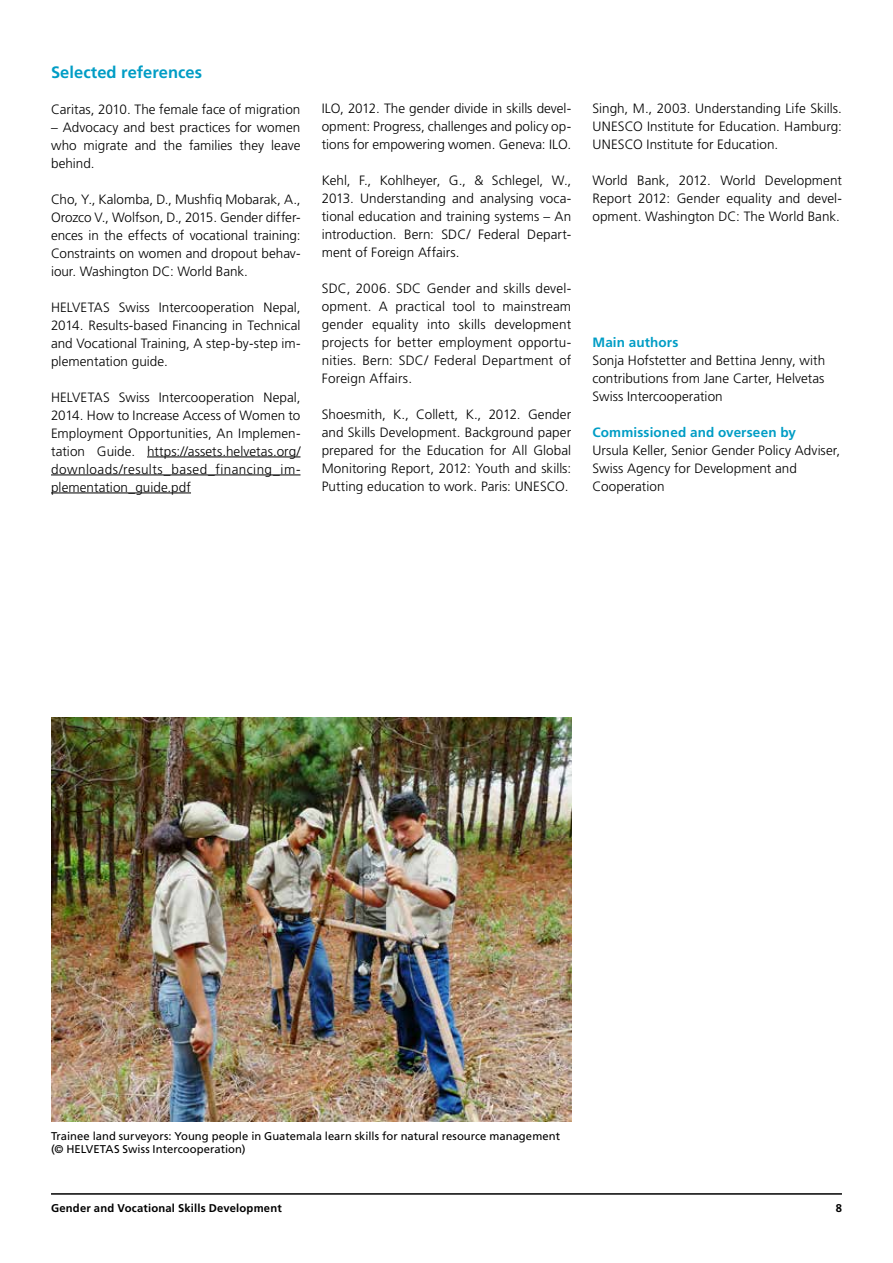
<style>
.page{position:relative;width:893px;height:1263px;background:#fff}
.page>*{position:absolute;margin:0;border:0;box-sizing:border-box;transform-origin:0 0}
.t1{font:700 16.5px "Frutiger LT Pro";letter-spacing:.005em;color:#009dc5}
.t2{font:300 13.5px/18px "Frutiger LT Pro";letter-spacing:.005em;color:#000;text-align:justify}
.t3{font:700 13.5px "Frutiger LT Pro";letter-spacing:.01em;color:#009dc5}
.t4{font:11.25px/13.5px "Frutiger LT Pro";letter-spacing:.005em;color:#000}
.t5{font:700 11.25px "Frutiger LT Pro";letter-spacing:.015em;color:#000}
</style>
<div class="page">
<hr style="left:51px;top:1193px;width:791px;height:2px;background:#000">
<hr style="left:147px;top:457px;width:153px;height:1px;background:#000">
<hr style="left:51px;top:475px;width:249px;height:1px;background:#000">
<hr style="left:51px;top:493px;width:140px;height:1px;background:#000">
<img style="left:51px;top:717px;width:520px;height:405px">
<p class="t1" style="left:51px;top:62px;width:153px">Selected references</p>
<p class="t2" style="left:51px;top:100px;width:251px">Caritas, 2010. The female face of migration</p>
<p class="t2" style="left:51px;top:118px;width:251px">– Advocacy and best practices for women who migrate and the families they leave behind.</p>
<p class="t2" style="left:51px;top:190px;width:251px">Cho, Y., Kalomba, D., Mushfiq Mobarak, A., Orozco V., Wolfson, D., 2015. Gender differ&shy;ences in the effects of vocational training:<br>Constraints on women and dropout behav&shy;iour. Washington DC: World Bank.</p>
<p class="t2" style="left:51px;top:298px;width:251px">HELVETAS Swiss Intercooperation Nepal, 2014. Results-based Financing in Technical and Vocational Training, A step-by-step im&shy;plementation guide.</p>
<p class="t2" style="left:51px;top:388px;width:251px">HELVETAS Swiss Intercooperation Nepal, 2014. How to Increase Access of Women to Employment Opportunities, An Implemen&shy;tation Guide. https://assets.helvetas.org/ downloads/results_based_financing_im&shy;plementation_guide.pdf</p>
<p class="t2" style="left:322px;top:100px;width:251px">ILO, 2012. The gender divide in skills devel&shy;opment: Progress, challenges and policy op&shy;tions for empowering women. Geneva: ILO.</p>
<p class="t2" style="left:322px;top:172px;width:251px">Kehl, F., Kohlheyer, G., &amp; Schlegel, W., 2013. Understanding and analysing voca&shy;tional education and training systems – An introduction. Bern: SDC/ Federal Depart&shy;ment of Foreign Affairs.</p>
<p class="t2" style="left:322px;top:280px;width:251px">SDC, 2006. SDC Gender and skills devel&shy;opment. A practical tool to mainstream gender equality into skills development projects for better employment opportu&shy;nities. Bern: SDC/ Federal Department of Foreign Affairs.</p>
<p class="t2" style="left:322px;top:406px;width:251px">Shoesmith, K., Collett, K., 2012. Gender and Skills Development. Background paper prepared for the Education for All Global Monitoring Report, 2012: Youth and skills:<br>Putting education to work. Paris: UNESCO.</p>
<p class="t2" style="left:592px;top:100px;width:251px">Singh, M., 2003. Understanding Life Skills.<br>UNESCO Institute for Education. Hamburg:<br>UNESCO Institute for Education.</p>
<p class="t2" style="left:592px;top:172px;width:251px">World Bank, 2012. World Development Report 2012: Gender equality and devel&shy;opment. Washington DC: The World Bank.</p>
<p class="t3" style="left:592px;top:335px;width:87px">Main authors</p>
<p class="t2" style="left:592px;top:352px;width:234px">Sonja Hofstetter and Bettina Jenny, with contributions from Jane Carter, Helvetas Swiss Intercooperation</p>
<p class="t3" style="left:592px;top:425px;width:205px">Commissioned and overseen by</p>
<p class="t2" style="left:592px;top:442px;width:249px;text-align:left">Ursula Keller, Senior Gender Policy Adviser,<br>Swiss Agency for Development and<br>Cooperation</p>
<p class="t4" style="left:51px;top:1129px;width:511px">Trainee land surveyors: Young people in Guatemala learn skills for natural resource management (© HELVETAS Swiss Intercooperation)</p>
<p class="t5" style="left:51px;top:1201px;width:232px">Gender and Vocational Skills Development</p>
<p class="t5" style="left:836px;top:1201px;width:8px">8</p>
</div>
